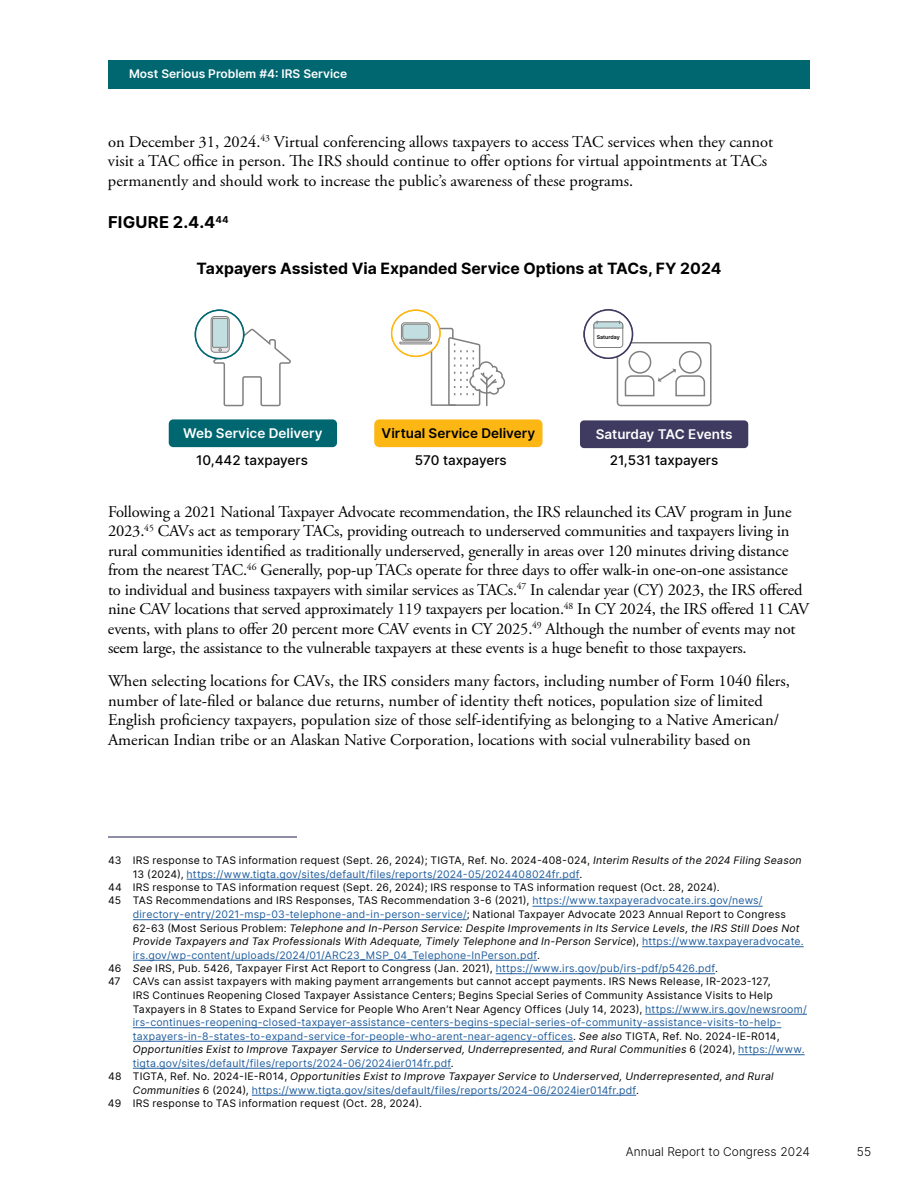
<style>
.page{position:relative;width:918px;height:1188px;background:#fff}
.page>*{position:absolute;margin:0;border:0;box-sizing:border-box;transform-origin:0 0}
.t1{font:16.5px/19.5px "Adobe Garamond Pro";letter-spacing:-.01em;color:#000}
.t2{font:700 16.5px "Inter";letter-spacing:.015em;color:#000}
.t3{font:700 15.75px "Inter";color:#000}
.t4{font:500 13.5px "Inter";color:#000}
.t5{font:600 13.5px "Inter";color:#fff}
.t6{font:600 13.5px "Inter";color:#000}
.t7{font:600 12px "Inter";color:#fff}
.t8{font:300 12px "Inter";color:#000}
.t9{font:10.5px "Inter";letter-spacing:.02em;color:#000}
.t10{font:10.5px "Inter";letter-spacing:.02em;color:#215e9e}
.t11{font:italic 10.5px "Inter";letter-spacing:.02em;color:#000}
.t12{font:600 5.4px "Inter";color:#000}
.s1{font-style:italic}
.s2{color:#000}
.s3{color:#215e9e}
.s4{font-style:normal}
.s5{font-style:normal;color:#215e9e}
.s6{font-style:italic;color:#000}
</style>
<div class="page">
<div style="left:108px;top:60px;width:702px;height:28px;background:#006670"></div>
<svg style="left:195px;top:310px;width:49px;height:49px"></svg>
<div style="left:195px;top:310px;width:49px;height:49px;border:2px solid #006670;border-radius:50%"></div>
<div style="left:211px;top:316px;width:18px;height:36px;border:1px solid #818080;border-radius:4px"></div>
<div style="left:213px;top:318px;width:15px;height:29px;background:#c2dee1"></div>
<div style="left:212px;top:318px;width:16px;height:30px;border:1px solid #818080"></div>
<svg style="left:213px;top:327px;width:78px;height:80px"></svg>
<svg style="left:430px;top:327px;width:76px;height:80px"></svg>
<svg style="left:392px;top:310px;width:48px;height:46px"></svg>
<div style="left:391px;top:310px;width:50px;height:47px;border:2px solid #fdb714;border-radius:50%"></div>
<div style="left:401px;top:323px;width:29px;height:18px;border:1px solid #818080;border-radius:3px"></div>
<div style="left:403px;top:324px;width:26px;height:15px;background:#c2dee1;border-radius:3px"></div>
<div style="left:403px;top:324px;width:26px;height:16px;border:1px solid #818080;border-radius:3px"></div>
<div style="left:400px;top:342px;width:32px;height:2px;border:1px solid #818080"></div>
<div style="left:629px;top:351px;width:22px;height:23px;border:2px solid #818080;border-radius:50%"></div>
<div style="left:679px;top:351px;width:23px;height:23px;border:2px solid #818080;border-radius:50%"></div>
<div style="left:617px;top:342px;width:95px;height:64px;border:2px solid #818080;border-radius:3px"></div>
<svg style="left:624px;top:369px;width:82px;height:28px"></svg>
<div style="left:584px;top:310px;width:48px;height:48px;background:#fff;border-radius:50%"></div>
<div style="left:583px;top:309px;width:50px;height:50px;border:2px solid #3f3a60;border-radius:50%"></div>
<div style="left:594px;top:322px;width:29px;height:26px;border:1px solid #818080;border-radius:3px"></div>
<svg style="left:593px;top:321px;width:30px;height:7px"></svg>
<div style="left:169px;top:419px;width:168px;height:28px;background:#006670;border-radius:4px"></div>
<div style="left:374px;top:419px;width:169px;height:28px;background:#fdb714;border-radius:5px"></div>
<div style="left:580px;top:420px;width:168px;height:28px;background:#3f3a60;border-radius:4px"></div>
<hr style="left:108px;top:837px;width:189px;height:1px;background:#212053">
<hr style="left:187px;top:879px;width:392px;height:1px;background:#215e9e">
<hr style="left:532px;top:906px;width:231px;height:1px;background:#215e9e">
<hr style="left:133px;top:919px;width:334px;height:1px;background:#215e9e">
<hr style="left:642px;top:946px;width:162px;height:1px;background:#215e9e">
<hr style="left:133px;top:960px;width:404px;height:1px;background:#215e9e">
<hr style="left:496px;top:973px;width:219px;height:1px;background:#215e9e">
<hr style="left:645px;top:1014px;width:162px;height:1px;background:#215e9e">
<hr style="left:133px;top:1027px;width:648px;height:1px;background:#215e9e">
<hr style="left:133px;top:1041px;width:440px;height:1px;background:#215e9e">
<hr style="left:738px;top:1054px;width:67px;height:1px;background:#215e9e">
<hr style="left:133px;top:1068px;width:318px;height:1px;background:#215e9e">
<hr style="left:252px;top:1095px;width:384px;height:1px;background:#215e9e">
<p class="t7" style="left:129px;top:65px;width:220px">Most Serious Problem #4: IRS Service</p>
<p class="t7" style="left:278px;top:65px;width:125px">Running Header-Title</p>
<p class="t1" style="left:108px;top:133px;width:667px">on December 31, 2024.<sup>43</sup> Virtual conferencing allows taxpayers to access TAC services when they cannot visit a TAC office in person. The IRS should continue to offer options for virtual appointments at TACs permanently and should work to increase the public’s awareness of these programs.</p>
<p class="t2" style="left:108px;top:210px;width:122px">FIGURE 2.4.4<sup>44</sup></p>
<p class="t3" style="left:197px;top:257px;width:526px">Taxpayers Assisted Via Expanded Service Options at TACs, FY 2024</p>
<p class="t12" style="left:597px;top:333px;width:25px">Saturday</p>
<p class="t5" style="left:183px;top:423px;width:141px">Web Service Delivery</p>
<p class="t4" style="left:196px;top:450px;width:113px">10,442 taxpayers</p>
<p class="t4" style="left:415px;top:450px;width:93px">570 taxpayers</p>
<p class="t4" style="left:610px;top:450px;width:110px">21,531 taxpayers</p>
<p class="t6" style="left:382px;top:423px;width:155px">Virtual Service Delivery</p>
<p class="t5" style="left:596px;top:424px;width:138px">Saturday TAC Events</p>
<p class="t1" style="left:108px;top:502px;width:703px">Following a 2021 National Taxpayer Advocate recommendation, the IRS relaunched its CAV program in June 2023.<sup>45</sup> CAVs act as temporary TACs, providing outreach to underserved communities and taxpayers living in rural communities identified as traditionally underserved, generally in areas over 120 minutes driving distance from the nearest TAC.<sup>46</sup> Generally, pop-up TACs operate for three days to offer walk-in one-on-one assistance<br>to individual and business taxpayers with similar services as TACs.<sup>47</sup> In calendar year (CY) 2023, the IRS offered nine CAV locations that served approximately 119 taxpayers per location.<sup>48</sup> In CY 2024, the IRS offered 11 CAV events, with plans to offer 20 percent more CAV events in CY 2025.<sup>49</sup> Although the number of events may not seem large, the assistance to the vulnerable taxpayers at these events is a huge benefit to those taxpayers.</p>
<p class="t1" style="left:108px;top:672px;width:683px">When selecting locations for CAVs, the IRS considers many factors, including number of Form 1040 filers, number of late-filed or balance due returns, number of identity theft notices, population size of limited English proficiency taxpayers, population size of those self-identifying as belonging to a Native American/ American Indian tribe or an Alaskan Native Corporation, locations with social vulnerability based on</p>
<p class="t9" style="left:108px;top:853px;width:695px">43 IRS response to TAS information request (Sept. 26, 2024); TIGTA, Ref. No. 2024-408-024, <span class="s1">Interim Results of the 2024 Filing Season</span></p>
<p class="t10" style="left:133px;top:866px;width:449px"><span class="s2">13 (2024),</span> https://www.tigta.gov/sites/default/files/reports/2024-05/2024408024fr.pdf<span class="s2">.</span></p>
<p class="t9" style="left:108px;top:880px;width:613px">44 IRS response to TAS information request (Sept. 26, 2024); IRS response to TAS information request (Oct. 28, 2024).</p>
<p class="t9" style="left:108px;top:893px;width:656px">45 TAS Recommendations and IRS Responses, TAS Recommendation 3-6 (2021), <span class="s3">https://www.taxpayeradvocate.irs.gov/news/</span></p>
<p class="t10" style="left:133px;top:907px;width:655px">directory-entry/2021-msp-03-telephone-and-in-person-service/<span class="s2">; National Taxpayer Advocate 2023 Annual Report to Congress</span></p>
<p class="t11" style="left:133px;top:920px;width:668px"><span class="s4">62-63 (Most Serious Problem:</span> Telephone and In-Person Service: Despite Improvements in Its Service Levels, the IRS Still Does Not</p>
<p class="t11" style="left:133px;top:934px;width:671px">Provide Taxpayers and Tax Professionals With Adequate, Timely Telephone and In-Person Service<span class="s4">),</span> <span class="s5">https://www.taxpayeradvocate.</span></p>
<p class="t10" style="left:133px;top:947px;width:407px">irs.gov/wp-content/uploads/2024/01/ARC23_MSP_04_Telephone-InPerson.pdf<span class="s2">.</span></p>
<p class="t9" style="left:108px;top:961px;width:610px">46 <span class="s1">See</span> IRS, Pub. 5426, Taxpayer First Act Report to Congress (Jan. 2021), <span class="s3">https://www.irs.gov/pub/irs-pdf/p5426.pdf</span>.</p>
<p class="t9" style="left:108px;top:974px;width:664px">47 CAVs can assist taxpayers with making payment arrangements but cannot accept payments. IRS News Release, IR-2023-127,</p>
<p class="t9" style="left:133px;top:988px;width:642px">IRS Continues Reopening Closed Taxpayer Assistance Centers; Begins Special Series of Community Assistance Visits to Help</p>
<p class="t9" style="left:133px;top:1001px;width:676px">Taxpayers in 8 States to Expand Service for People Who Aren’t Near Agency Offices (July 14, 2023), <span class="s3">https://www.irs.gov/newsroom/</span></p>
<p class="t10" style="left:133px;top:1015px;width:650px">irs-continues-reopening-closed-taxpayer-assistance-centers-begins-special-series-of-community-assistance-visits-to-help-</p>
<p class="t10" style="left:133px;top:1028px;width:648px">taxpayers-in-8-states-to-expand-service-for-people-who-arent-near-agency-offices<span class="s2">.</span> <span class="s6">See also</span> <span class="s2">TIGTA, Ref. No. 2024-IE-R014,</span></p>
<p class="t11" style="left:133px;top:1042px;width:672px">Opportunities Exist to Improve Taxpayer Service to Underserved, Underrepresented, and Rural Communities <span class="s4">6 (2024),</span> <span class="s5">https://www.</span></p>
<p class="t10" style="left:133px;top:1055px;width:321px">tigta.gov/sites/default/files/reports/2024-06/2024ier014fr.pdf<span class="s2">.</span></p>
<p class="t11" style="left:108px;top:1069px;width:667px"><span class="s4">48 TIGTA, Ref. No. 2024-IE-R014,</span> Opportunities Exist to Improve Taxpayer Service to Underserved, Underrepresented, and Rural</p>
<p class="t10" style="left:133px;top:1082px;width:506px"><span class="s6">Communities</span> <span class="s2">6 (2024),</span> https://www.tigta.gov/sites/default/files/reports/2024-06/2024ier014fr.pdf<span class="s2">.</span></p>
<p class="t9" style="left:108px;top:1096px;width:316px">49 IRS response to TAS information request (Oct. 28, 2024).</p>
<p class="t8" style="left:626px;top:1144px;width:186px">Annual Report to Congress 2024</p>
<p class="t8" style="left:857px;top:1144px;width:16px">55</p>
</div>
